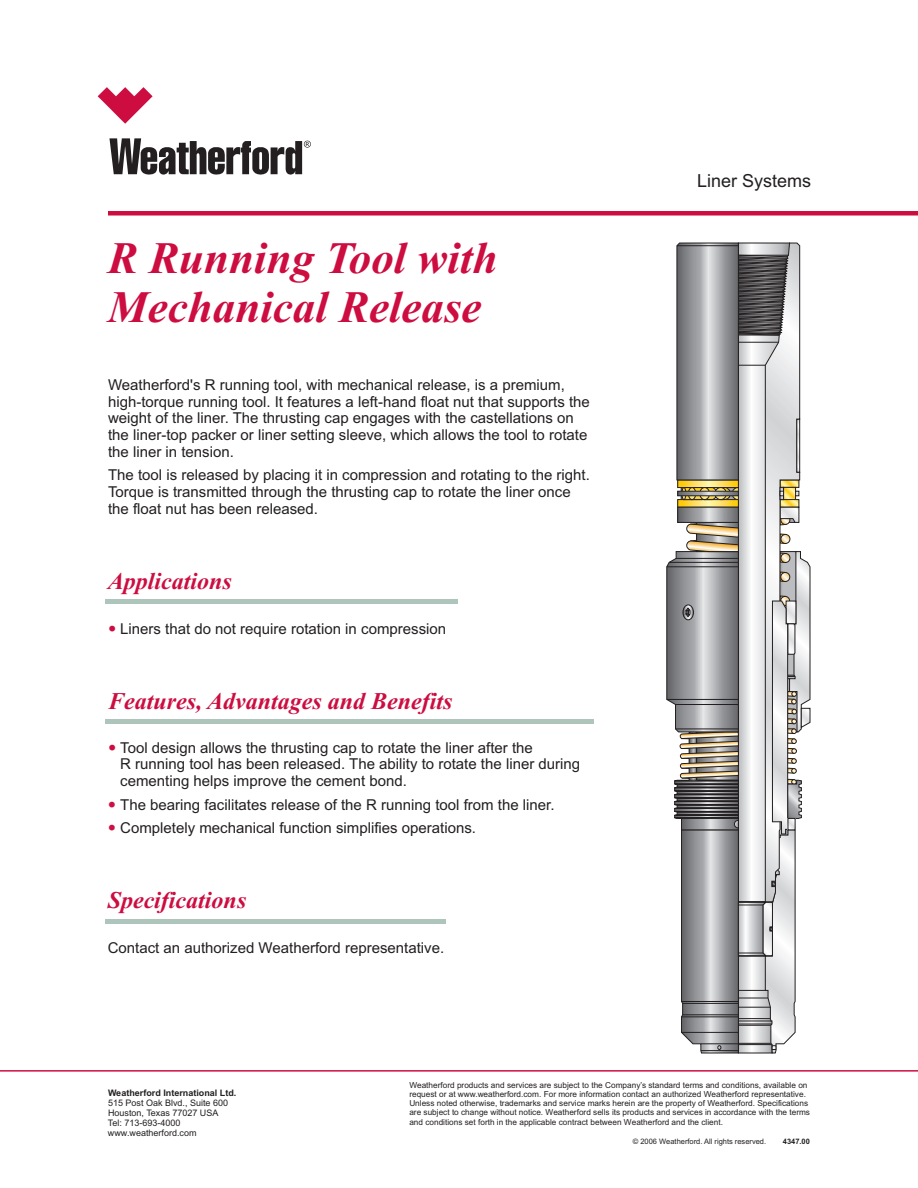
<style>
.page{position:relative;width:918px;height:1188px;background:#fff}
.page>*{position:absolute;margin:0;border:0;box-sizing:border-box;transform-origin:0 0}
.t1{font:italic 700 45px/49.8px "Times New Roman";color:#cd0d40}
.t2{font:italic 700 24px "Times New Roman";color:#cd0d40}
.t3{font:18px "Arial";color:#231f20}
.t4{font:15px/16.8px "Arial";color:#231f20}
.t5{font:9px/10.1px "Arial";color:#231f20}
.t6{font:700 9px "Arial";color:#231f20}
.t7{font:8.25px/9.1px "Arial";color:#231f20}
.t8{font:7.5px "Arial";color:#231f20}
.t9{font:700 7.5px "Arial";color:#231f20}
</style>
<div class="page">
<div style="left:108px;top:211px;width:810px;height:5px;background:#cd0d40"></div>
<svg style="left:98px;top:87px;width:55px;height:37px"></svg>
<svg style="left:109px;top:138px;width:202px;height:37px"></svg>
<svg style="left:667px;top:243px;width:143px;height:810px"></svg>
<hr style="left:105px;top:600px;width:353px;height:4px;background:#aec5bc">
<hr style="left:105px;top:919px;width:340px;height:4px;background:#aec5bc">
<hr style="left:105px;top:719px;width:489px;height:4px;background:#aec5bc">
<hr style="left:0;top:1070px;width:918px;height:2px;background:#cd0d40">
<h1 class="t1" style="left:108px;top:237px;width:391px">R Running Tool with<br>Mechanical Release</h1>
<p class="t4" style="left:108px;top:378px;width:483px">Weatherford's R running tool, with mechanical release, is a premium, high-torque running tool. It features a left-hand float nut that supports the weight of the liner. The thrusting cap engages with the castellations on the liner-top packer or liner setting sleeve, which allows the tool to rotate the liner in tension.</p>
<p class="t4" style="left:108px;top:468px;width:483px">The tool is released by placing it in compression and rotating to the right.<br>Torque is transmitted through the thrusting cap to rotate the liner once the float nut has been released.</p>
<h2 class="t2" style="left:108px;top:573px;width:126px">Applications</h2>
<p class="t4" style="left:120px;top:621px;width:327px">Liners that do not require rotation in compression</p>
<h2 class="t2" style="left:108px;top:693px;width:346px">Features, Advantages and Benefits</h2>
<p class="t4" style="left:120px;top:740px;width:461px">Tool design allows the thrusting cap to rotate the liner after the<br>R running tool has been released. The ability to rotate the liner during cementing helps improve the cement bond.</p>
<p class="t4" style="left:120px;top:794px;width:436px;line-height:23.4px">The bearing facilitates release of the R running tool from the liner.<br>Completely mechanical function simplifies operations.</p>
<h2 class="t2" style="left:108px;top:892px;width:140px">Specifications</h2>
<p class="t4" style="left:108px;top:941px;width:338px">Contact an authorized Weatherford representative.</p>
<p class="t3" style="left:697px;top:174px;width:116px">Liner Systems</p>
<p class="t6" style="left:108px;top:1089px;width:130px">Weatherford International Ltd.</p>
<p class="t5" style="left:108px;top:1099px;width:122px">515 Post Oak Blvd., Suite 600<br>Houston, Texas 77027 USA<br>Tel: 713-693-4000 www.weatherford.com</p>
<p class="t7" style="left:409px;top:1081px;width:402px">Weatherford products and services are subject to the Company’s standard terms and conditions, available on request or at www.weatherford.com. For more information contact an authorized Weatherford representative.<br>Unless noted otherwise, trademarks and service marks herein are the property of Weatherford. Specifications are subject to change without notice. Weatherford sells its products and services in accordance with the terms and conditions set forth in the applicable contract between Weatherford and the client.</p>
<p class="t8" style="left:633px;top:1138px;width:135px">© 2006 Weatherford. All rights reserved.</p>
<p class="t9" style="left:783px;top:1138px;width:29px">4347.00</p>
</div>
